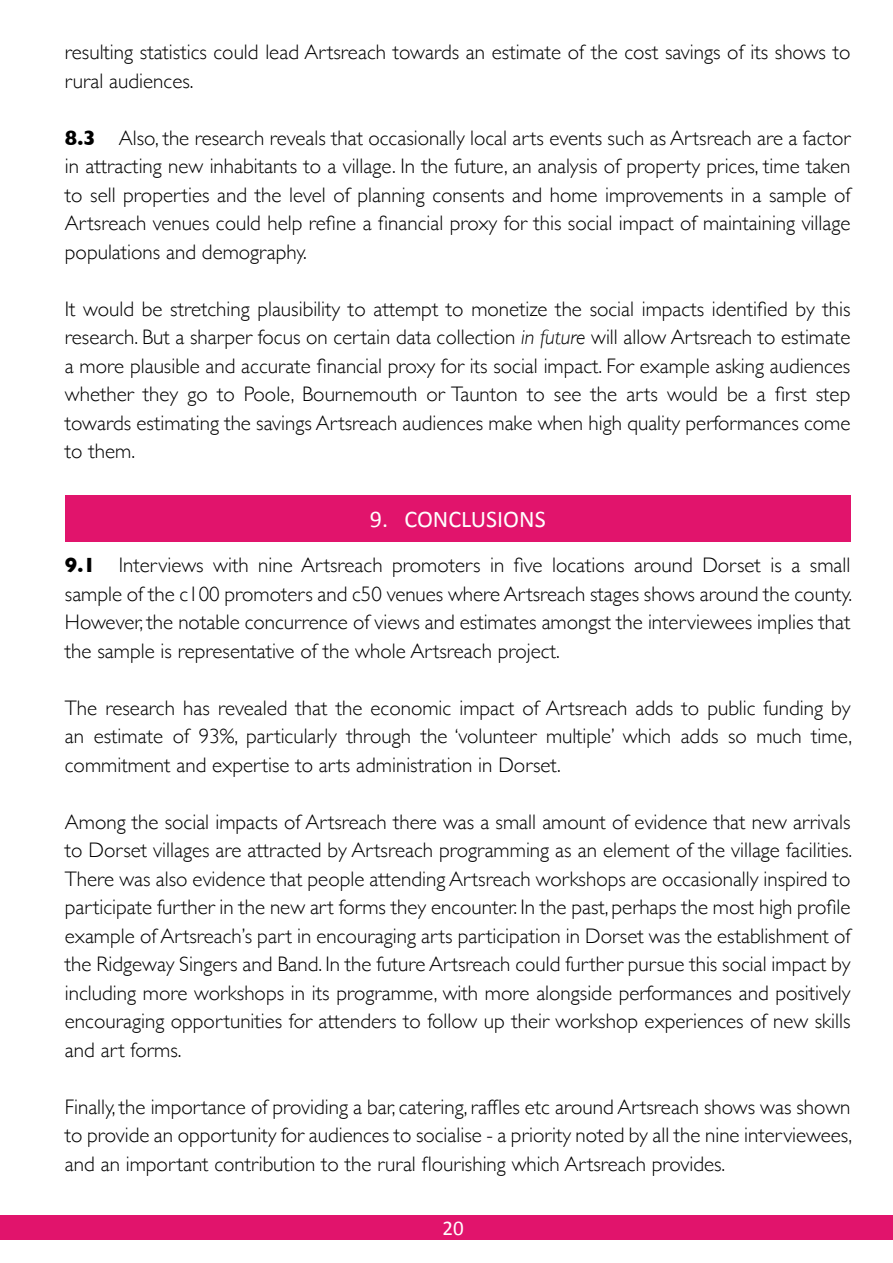
<style>
.page{position:relative;width:893px;height:1263px;background:#fff}
.page>*{position:absolute;margin:0;border:0;box-sizing:border-box;transform-origin:0 0}
.t1{font:24px "Calibri";color:#fff}
.t2{font:300 21px/28.5px "Gill Sans";color:#000;text-align:justify}
.t3{font:21px "Calibri";color:#fff}
.s1{font-weight:700}
.s2{font-style:italic}
</style>
<div class="page">
<div style="left:1px;top:1216px;width:892px;height:24px;background:#e1146c"></div>
<div style="left:65px;top:495px;width:785px;height:46px;background:#e1146c"></div>
<p class="t2" style="left:65px;top:37px;width:787px">resulting statistics could lead Artsreach towards an estimate of the cost savings of its shows to rural audiences.</p>
<p class="t2" style="left:65px;top:123px;width:787px"><span class="s1">8.3</span> Also, the research reveals that occasionally local arts events such as Artsreach are a factor in attracting new inhabitants to a village. In the future, an analysis of property prices, time taken to sell properties and the level of planning consents and home improvements in a sample of Artsreach venues could help refine a financial proxy for this social impact of maintaining village populations and demography.</p>
<p class="t2" style="left:65px;top:294px;width:787px">It would be stretching plausibility to attempt to monetize the social impacts identified by this research. But a sharper focus on certain data collection <span class="s2">in future</span> will allow Artsreach to estimate a more plausible and accurate financial proxy for its social impact. For example asking audiences whether they go to Poole, Bournemouth or Taunton to see the arts would be a first step towards estimating the savings Artsreach audiences make when high quality performances come to them.</p>
<p class="t1" style="left:370px;top:504px;width:177px">9. CONCLUSIONS</p>
<p class="t2" style="left:65px;top:550px;width:789px"><span class="s1">9.1</span> Interviews with nine Artsreach promoters in five locations around Dorset is a small sample of the c100 promoters and c50 venues where Artsreach stages shows around the county.<br>However, the notable concurrence of views and estimates amongst the interviewees implies that the sample is representative of the whole Artsreach project.</p>
<p class="t2" style="left:65px;top:692px;width:789px">The research has revealed that the economic impact of Artsreach adds to public funding by an estimate of 93%, particularly through the ‘volunteer multiple’ which adds so much time, commitment and expertise to arts administration in Dorset.</p>
<p class="t2" style="left:65px;top:806px;width:789px">Among the social impacts of Artsreach there was a small amount of evidence that new arrivals to Dorset villages are attracted by Artsreach programming as an element of the village facilities.<br>There was also evidence that people attending Artsreach workshops are occasionally inspired to participate further in the new art forms they encounter. In the past, perhaps the most high profile example of Artsreach’s part in encouraging arts participation in Dorset was the establishment of the Ridgeway Singers and Band. In the future Artsreach could further pursue this social impact by including more workshops in its programme, with more alongside performances and positively encouraging opportunities for attenders to follow up their workshop experiences of new skills and art forms.</p>
<p class="t2" style="left:65px;top:1091px;width:789px">Finally, the importance of providing a bar, catering, raffles etc around Artsreach shows was shown to provide an opportunity for audiences to socialise - a priority noted by all the nine interviewees, and an important contribution to the rural flourishing which Artsreach provides.</p>
<p class="t3" style="left:443px;top:1214px;width:23px">20</p>
</div>
